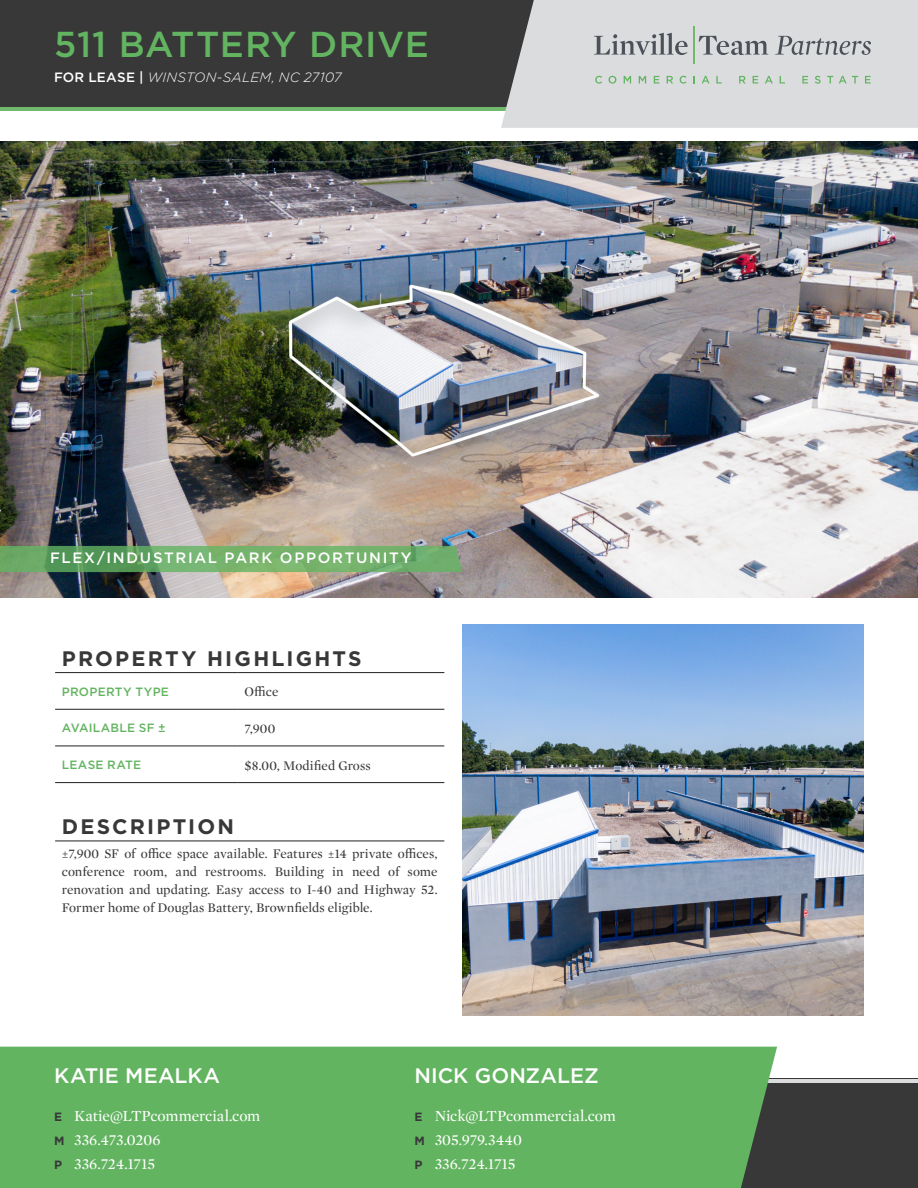
<style>
.page{position:relative;width:918px;height:1188px;background:#fff}
.page>*{position:absolute;margin:0;border:0;box-sizing:border-box;transform-origin:0 0}
.t1{font:500 36px "Gotham";letter-spacing:.02em;color:#63b461}
.t2{font:700 21px "Gotham";letter-spacing:.105em;color:#383839}
.t3{font:500 21px "Gotham";color:#fff}
.t4{font:15.75px/24px "Mercury Display";letter-spacing:-.005em;color:#fff}
.t5{font:500 15px "Gotham";letter-spacing:.11em;color:#fff}
.t6{font:13.5px/18px "Mercury Display";color:#383839;text-align:justify}
.t7{font:italic 300 13.5px "Gotham";letter-spacing:.02em;color:#fff}
.t8{font:500 12px "Gotham";letter-spacing:.02em;color:#63b461}
.s1{font-weight:500;font-style:normal}
.s2{font-family:"Gotham";font-weight:700;font-size:12px;color:#383839}
</style>
<div class="page">
<div style="left:0;top:1079px;width:918px;height:109px;background:#383839"></div>
<div style="left:0;top:0;width:918px;height:110px;background:#383839"></div>
<hr style="left:0;top:107px;width:918px;height:3px;background:#71b96c">
<div style="left:501px;top:0;width:417px;height:128px;background:#dbdcde"></div>
<svg style="left:594px;top:33px;width:94px;height:22px;background:#b1b3b7"></svg>
<hr style="left:693px;top:26px;width:1px;height:38px;background:#73b86a">
<svg style="left:699px;top:36px;width:69px;height:19px"></svg>
<svg style="left:775px;top:36px;width:96px;height:19px;background:#b5b7ba"></svg>
<svg style="left:595px;top:76px;width:7px;height:8px"></svg>
<svg style="left:608px;top:76px;width:8px;height:8px"></svg>
<svg style="left:624px;top:76px;width:7px;height:8px"></svg>
<svg style="left:639px;top:76px;width:7px;height:8px"></svg>
<svg style="left:654px;top:76px;width:5px;height:8px"></svg>
<svg style="left:667px;top:76px;width:6px;height:8px"></svg>
<svg style="left:680px;top:76px;width:7px;height:8px"></svg>
<svg style="left:693px;top:76px;width:2px;height:8px"></svg>
<svg style="left:702px;top:76px;width:8px;height:8px"></svg>
<svg style="left:716px;top:76px;width:6px;height:8px"></svg>
<svg style="left:739px;top:76px;width:7px;height:8px"></svg>
<svg style="left:753px;top:76px;width:5px;height:8px"></svg>
<svg style="left:765px;top:76px;width:8px;height:8px"></svg>
<svg style="left:780px;top:76px;width:5px;height:8px"></svg>
<svg style="left:802px;top:76px;width:6px;height:8px"></svg>
<svg style="left:815px;top:76px;width:6px;height:8px"></svg>
<svg style="left:827px;top:76px;width:6px;height:8px"></svg>
<svg style="left:839px;top:76px;width:19px;height:8px"></svg>
<svg style="left:865px;top:76px;width:6px;height:8px"></svg>
<hr style="left:0;top:1079px;width:918px;height:3px;background:#dbdcde">
<div style="left:0;top:1047px;width:777px;height:141px;background:#63b461"></div>
<img style="left:0;top:142px;width:918px;height:455px">
<img style="left:462px;top:624px;width:402px;height:391px">
<hr style="left:55px;top:709px;width:183px;height:1px;background:#231f20">
<hr style="left:238px;top:709px;width:206px;height:1px;background:#231f20">
<hr style="left:55px;top:746px;width:183px;height:1px;background:#231f20">
<hr style="left:238px;top:746px;width:206px;height:1px;background:#231f20">
<hr style="left:55px;top:782px;width:183px;height:1px;background:#231f20">
<hr style="left:238px;top:782px;width:206px;height:1px;background:#231f20">
<hr style="left:55px;top:672px;width:183px;height:1px;background:#231f20">
<hr style="left:238px;top:672px;width:206px;height:1px;background:#231f20">
<hr style="left:55px;top:841px;width:183px;height:1px;background:#231f20">
<hr style="left:238px;top:841px;width:206px;height:1px;background:#231f20">
<svg style="left:0;top:546px;width:462px;height:26px;background:#6cab68"></svg>
<h1 class="t1" style="left:54px;top:20px;width:377px">511 BATTERY DRIVE</h1>
<p class="t7" style="left:54px;top:68px;width:289px"><span class="s1">FOR LEASE |</span> WINSTON-SALEM, NC 27107</p>
<p class="t5" style="left:50px;top:548px;width:363px">FLEX/INDUSTRIAL PARK OPPORTUNITY</p>
<p class="t2" style="left:62px;top:644px;width:301px">PROPERTY HIGHLIGHTS</p>
<p class="t8" style="left:62px;top:684px;width:109px">PROPERTY TYPE</p>
<p class="t6" style="left:245px;top:682px;width:35px">Office</p>
<p class="t8" style="left:62px;top:720px;width:105px">AVAILABLE SF ±</p>
<p class="t6" style="left:245px;top:719px;width:32px">7,900</p>
<p class="t8" style="left:62px;top:757px;width:81px">LEASE RATE</p>
<p class="t6" style="left:245px;top:756px;width:128px">$8.00, Modified Gross</p>
<p class="t2" style="left:62px;top:813px;width:174px">DESCRIPTION</p>
<p class="t6" style="left:62px;top:845px;width:377px">±7,900 SF of office space available. Features ±14 private offices, conference room, and restrooms. Building in need of some renovation and updating. Easy access to I-40 and Highway 52.<br>Former home of Douglas Battery, Brownfields eligible.</p>
<p class="t3" style="left:54px;top:1062px;width:168px">KATIE MEALKA</p>
<p class="t4" style="left:54px;top:1103px;width:208px"><span class="s2">E</span> Katie@LTPcommercial.com<br><span class="s2">M</span> 336.473.0206<br><span class="s2">P</span> 336.724.1715</p>
<p class="t3" style="left:414px;top:1062px;width:186px">NICK GONZALEZ</p>
<p class="t4" style="left:414px;top:1103px;width:203px"><span class="s2">E</span> Nick@LTPcommercial.com<br><span class="s2">M</span> 305.979.3440<br><span class="s2">P</span> 336.724.1715</p>
</div>
